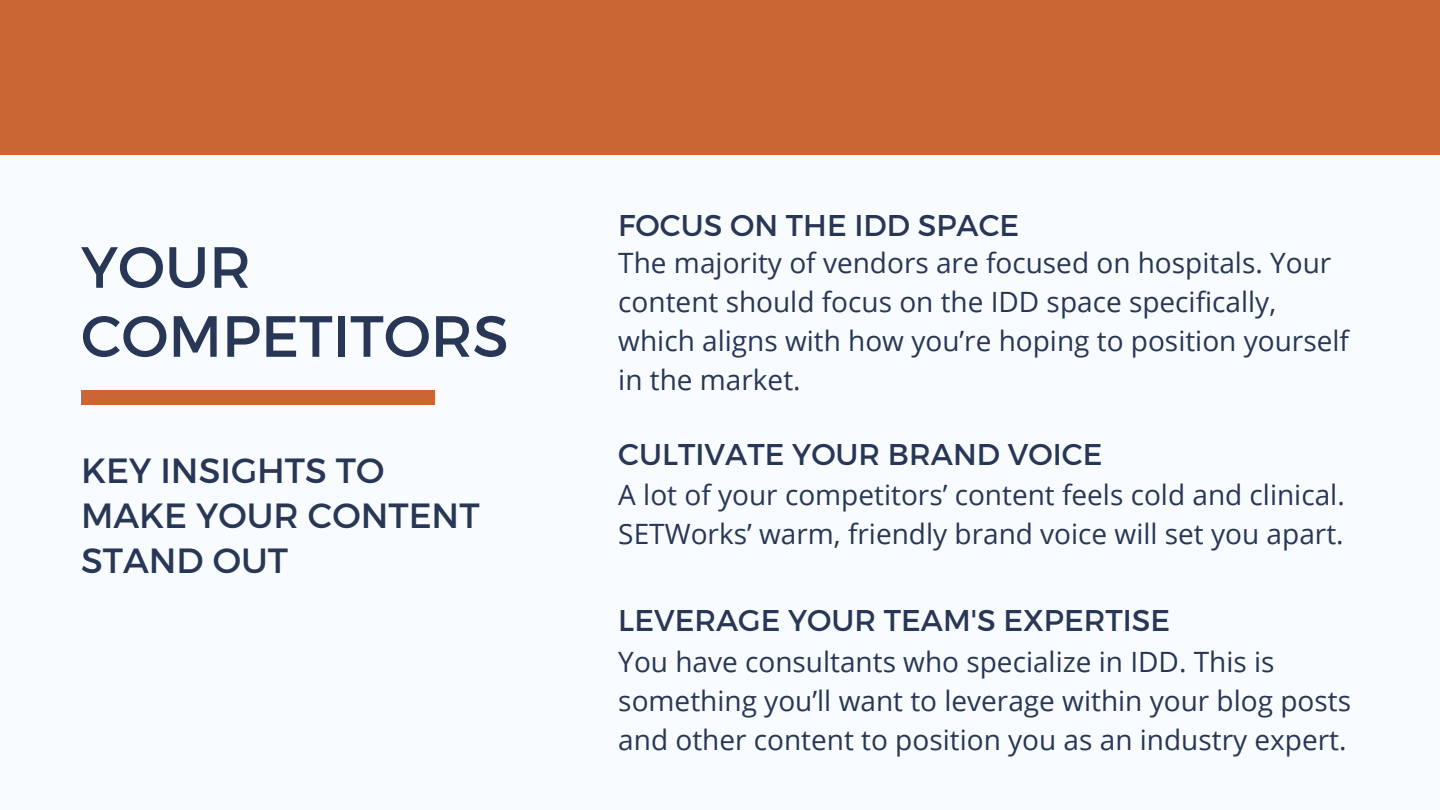
<style>
.page{position:relative;width:1440px;height:810px;background:#f9fcff}
.page>*{position:absolute;margin:0;border:0;box-sizing:border-box;transform-origin:0 0}
.t1{font:58px/69px "Montserrat";color:#273755}
.t2{font:35px/45px "Montserrat";color:#273755}
.t3{font:30px "Montserrat";color:#273755}
.t4{font:28px/39px "Open Sans";color:#273755}
</style>
<div class="page">
<div style="left:81px;top:390px;width:354px;height:15px;background:#c96634"></div>
<div style="left:0;top:0;width:1440px;height:155px;background:#c96634"></div>
<p class="t3" style="left:618px;top:205px;width:402px">FOCUS ON THE IDD SPACE</p>
<h1 class="t1" style="left:81px;top:230px;width:429px">YOUR<br>COMPETITORS</h1>
<p class="t4" style="left:618px;top:243px;width:732px">The majority of vendors are focused on hospitals. Your content should focus on the IDD space specifically, which aligns with how you’re hoping to position yourself in the market.</p>
<p class="t2" style="left:81px;top:446px;width:400px">KEY INSIGHTS TO<br>MAKE YOUR CONTENT<br>STAND OUT</p>
<p class="t3" style="left:618px;top:435px;width:486px">CULTIVATE YOUR BRAND VOICE</p>
<p class="t4" style="left:618px;top:474px;width:728px">A lot of your competitors’ content feels cold and clinical.<br>SETWorks’ warm, friendly brand voice will set you apart.</p>
<p class="t3" style="left:618px;top:600px;width:553px">LEVERAGE YOUR TEAM'S EXPERTISE</p>
<p class="t4" style="left:618px;top:641px;width:734px">You have consultants who specialize in IDD. This is something you’ll want to leverage within your blog posts and other content to position you as an industry expert.</p>
</div>
